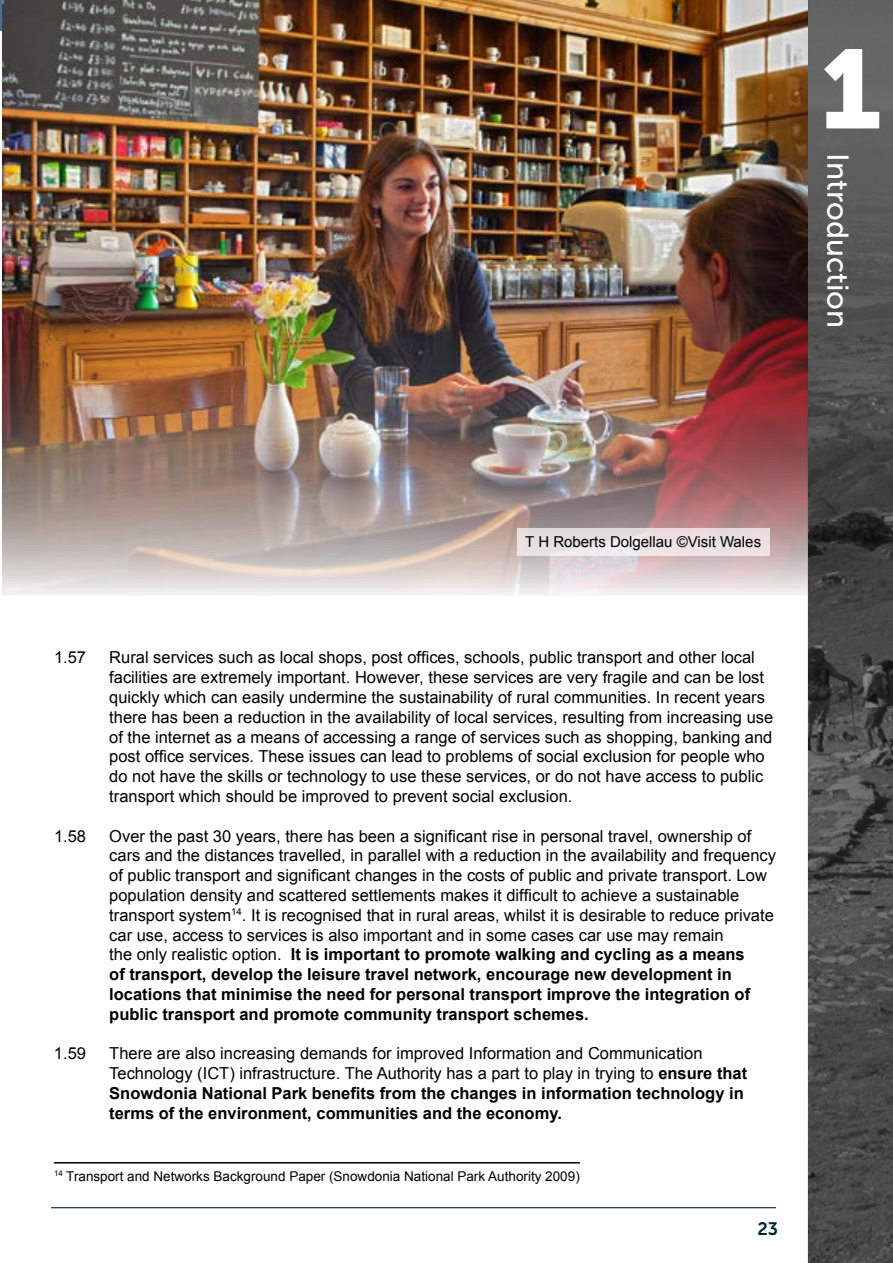
<style>
.page{position:relative;width:893px;height:1263px;background:#fff}
.page>*{position:absolute;margin:0;border:0;box-sizing:border-box;transform-origin:0 0}
.t1{font:111px "Museo Sans 900";color:#fff}
.t2{font:30px "Museo Sans 500";color:#fff}
.t3{font:18px "Museo Sans 700";color:#002539}
.t4{font:16.5px/19.8px "Arial";color:#000}
.t5{font:15px "Arial";color:#000}
.t6{font:13.5px "Arial";color:#000}
.s1{font-weight:700}
</style>
<div class="page">
<hr style="left:51px;top:1207px;width:725px;height:1px;background:#002539">
<img style="left:808px;top:0;width:85px;height:1263px">
<img style="left:2px;top:0;width:806px;height:596px">
<hr style="left:54px;top:1162px;width:526px;height:1px;background:#000">
<div style="left:517px;top:528px;width:253px;height:28px;background:linear-gradient(to right,#e4e3e4,#eee0e0)"></div>
<h1 class="t1" style="left:820px;top:27px;width:63px">1</h1>
<h2 class="t2" style="left:854px;top:153px;width:176px;rotate:90deg">Introduction</h2>
<p class="t5" style="left:525px;top:532px;width:237px">T H Roberts Dolgellau ©Visit Wales</p>
<p class="t4" style="left:54px;top:648px;width:34px">1.57</p>
<p class="t4" style="left:109px;top:648px;width:665px">Rural services such as local shops, post offices, schools, public transport and other local facilities are extremely important. However, these services are very fragile and can be lost quickly which can easily undermine the sustainability of rural communities. In recent years there has been a reduction in the availability of local services, resulting from increasing use of the internet as a means of accessing a range of services such as shopping, banking and post office services. These issues can lead to problems of social exclusion for people who do not have the skills or technology to use these services, or do not have access to public transport which should be improved to prevent social exclusion.</p>
<p class="t4" style="left:54px;top:826px;width:34px">1.58</p>
<p class="t4" style="left:109px;top:826px;width:668px">Over the past 30 years, there has been a significant rise in personal travel, ownership of cars and the distances travelled, in parallel with a reduction in the availability and frequency of public transport and significant changes in the costs of public and private transport. Low population density and scattered settlements makes it difficult to achieve a sustainable transport system<sup>14</sup>. It is recognised that in rural areas, whilst it is desirable to reduce private car use, access to services is also important and in some cases car use may remain<br>the only realistic option. <span class="s1">It is important to promote walking and cycling as a means<br>of transport, develop the leisure travel network, encourage new development in locations that minimise the need for personal transport improve the integration of public transport and promote community transport schemes.</span></p>
<p class="t4" style="left:54px;top:1044px;width:34px">1.59</p>
<p class="t4" style="left:109px;top:1044px;width:639px">There are also increasing demands for improved Information and Communication Technology (ICT) infrastructure. The Authority has a part to play in trying to <span class="s1">ensure that Snowdonia National Park benefits from the changes in information technology in terms of the environment, communities and the economy.</span></p>
<p class="t6" style="left:54px;top:1167px;width:527px"><sup>14</sup> Transport and Networks Background Paper (Snowdonia National Park Authority 2009)</p>
<p class="t3" style="left:757px;top:1219px;width:22px">23</p>
</div>
